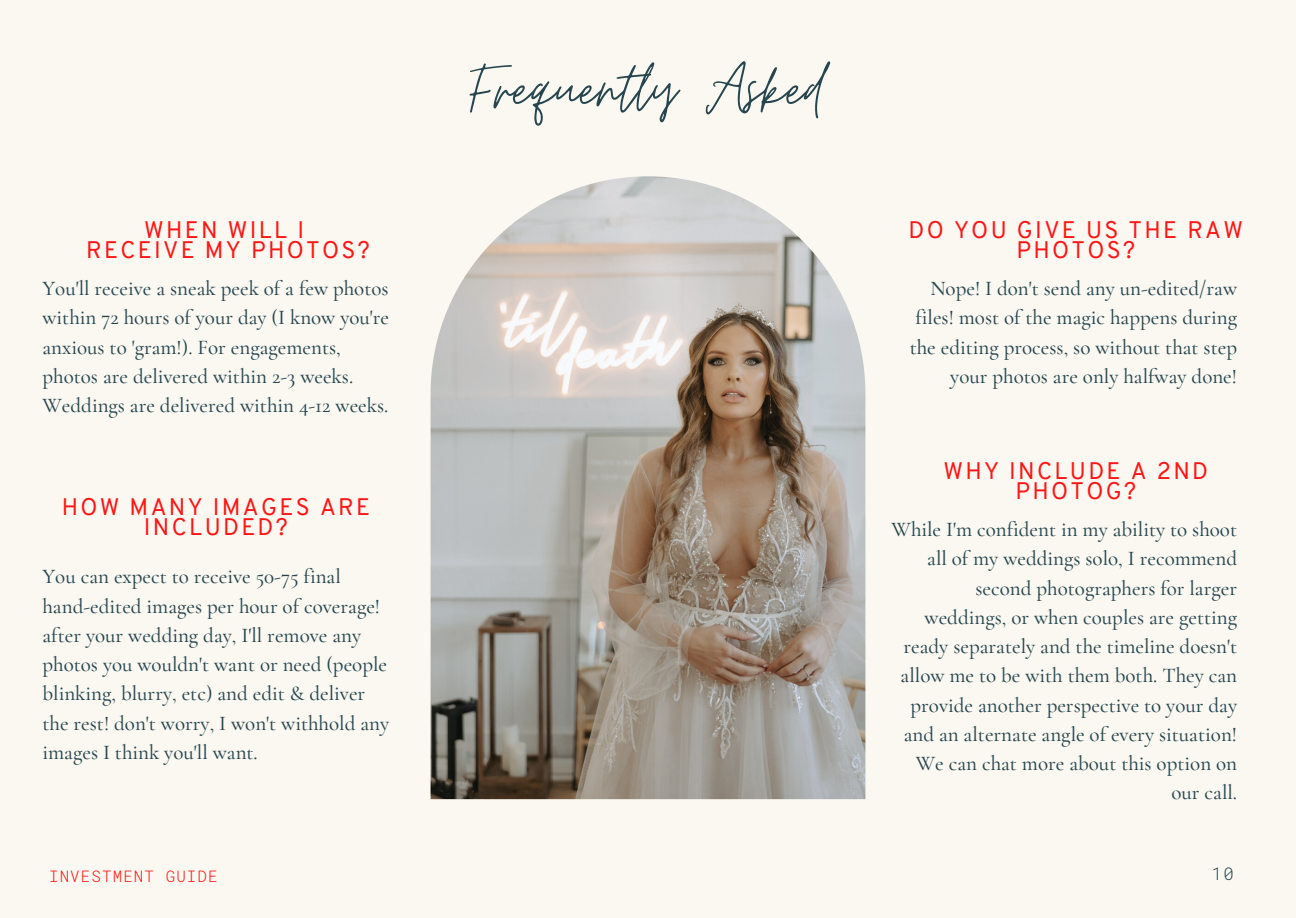
<style>
.page{position:relative;width:1296px;height:918px;background:#faf8f1}
.page>*{position:absolute;margin:0;border:0;box-sizing:border-box;transform-origin:0 0}
.t1{font:76.5px "Moon Time";color:#26454f}
.t2{font:23.4px/20.2px "Overpass";letter-spacing:.1em;color:#ff1616;text-align:center}
.t3{font:500 21px/29.2px "Cormorant Garamond";color:#26454f}
.t4{font:300 17.25px "Roboto Mono";color:#26454f}
.t5{font:300 15.75px "Roboto Mono";letter-spacing:.07em;color:#ff1616}
</style>
<div class="page">
<img style="left:431px;top:176px;width:434px;height:623px">
<p class="t2" style="left:86px;top:222px;width:285px">WHEN WILL I<br>RECEIVE MY PHOTOS?</p>
<p class="t3" style="left:42px;top:274px;width:348px">You'll receive a sneak peek of a few photos within 72 hours of your day (I know you're anxious to 'gram!). For engagements, photos are delivered within 2-3 weeks.<br>Weddings are delivered within 4-12 weeks.</p>
<p class="t2" style="left:62px;top:499px;width:310px">HOW MANY IMAGES ARE<br>INCLUDED?</p>
<p class="t3" style="left:42px;top:562px;width:348px">You can expect to receive 50-75 final hand-edited images per hour of coverage! after your wedding day, I'll remove any photos you wouldn't want or need (people blinking, blurry, etc) and edit &amp; deliver the rest! don't worry, I won't withhold any images I think you'll want.</p>
<h1 class="t1" style="left:470px;top:42px;width:358px">Frequently Asked</h1>
<p class="t2" style="left:909px;top:222px;width:336px">DO YOU GIVE US THE RAW<br>PHOTOS?</p>
<p class="t3" style="left:910px;top:274px;width:329px;text-align:right">Nope! I don't send any un-edited/raw files! most of the magic happens during the editing process, so without that step your photos are only halfway done!</p>
<p class="t2" style="left:943px;top:463px;width:266px">WHY INCLUDE A 2ND<br>PHOTOG?</p>
<p class="t3" style="left:892px;top:515px;width:347px;text-align:right">While I'm confident in my ability to shoot all of my weddings solo, I recommend second photographers for larger weddings, or when couples are getting ready separately and the timeline doesn't allow me to be with them both. They can provide another perspective to your day and an alternate angle of every situation!<br>We can chat more about this option on our call.</p>
<p class="t5" style="left:49px;top:866px;width:170px">INVESTMENT GUIDE</p>
<p class="t4" style="left:1212px;top:862px;width:23px">10</p>
</div>
